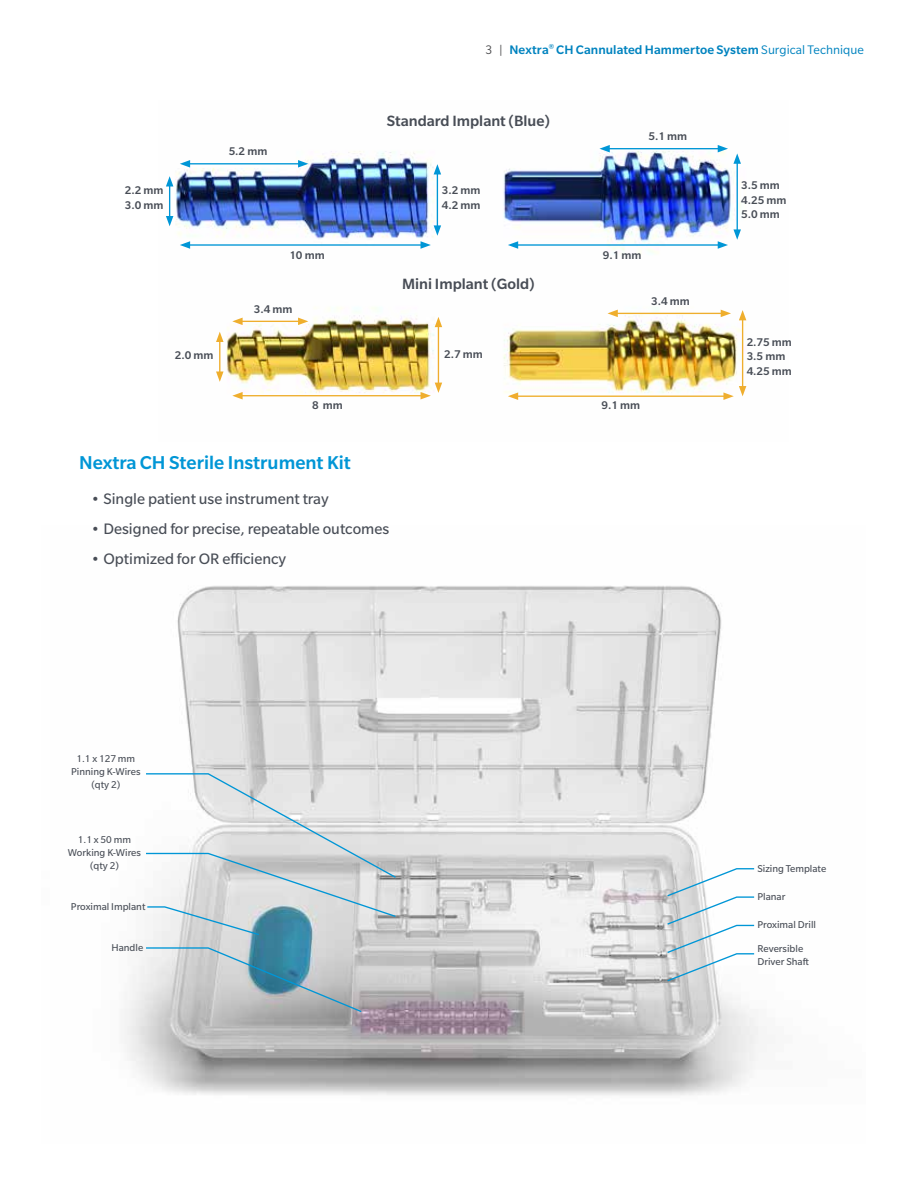
<style>
.page{position:relative;width:918px;height:1188px;background:#fff}
.page>*{position:absolute;margin:0;border:0;box-sizing:border-box;transform-origin:0 0}
.t1{font:500 20.25px "Slate Pro";color:#0096d6}
.t2{font:16.5px "Slate Pro";color:#484d56}
.t3{font:500 16.2px "Slate Pro";color:#484d56}
.t4{font:500 13.5px "Slate Pro";letter-spacing:.005em;color:#0083bf}
.t5{font:500 12.15px/14.5px "Slate Pro";color:#484d56}
.t6{font:10.8px/12.9px "Slate Pro";color:#484d56;text-align:center}
.s1{font-weight:400;color:#4d4d4f}
.s2{font-weight:400}
</style>
<div class="page">
<img style="left:124px;top:585px;width:635px;height:511px">
<img style="left:170px;top:145px;width:577px;height:255px">
<hr style="left:188px;top:163px;width:112px;height:1px;background:#0096d6">
<svg style="left:180px;top:160px;width:10px;height:8px"></svg>
<svg style="left:298px;top:160px;width:10px;height:8px"></svg>
<hr style="left:188px;top:244px;width:235px;height:2px;background:#0096d6">
<svg style="left:180px;top:241px;width:10px;height:8px"></svg>
<hr style="left:169px;top:184px;width:1px;height:34px;background:#0096d6">
<svg style="left:166px;top:216px;width:7px;height:10px"></svg>
<svg style="left:166px;top:176px;width:7px;height:11px"></svg>
<hr style="left:437px;top:172px;width:1px;height:56px;background:#0096d6">
<svg style="left:421px;top:225px;width:20px;height:24px"></svg>
<svg style="left:434px;top:164px;width:7px;height:10px"></svg>
<hr style="left:516px;top:244px;width:204px;height:2px;background:#0096d6">
<svg style="left:508px;top:241px;width:10px;height:8px"></svg>
<hr style="left:607px;top:148px;width:113px;height:1px;background:#0096d6">
<svg style="left:599px;top:145px;width:11px;height:7px"></svg>
<hr style="left:737px;top:161px;width:1px;height:71px;background:#0096d6">
<svg style="left:718px;top:229px;width:23px;height:20px"></svg>
<svg style="left:718px;top:145px;width:23px;height:19px"></svg>
<hr style="left:219px;top:340px;width:1px;height:34px;background:#efae2d">
<svg style="left:216px;top:372px;width:8px;height:10px"></svg>
<svg style="left:216px;top:332px;width:8px;height:10px"></svg>
<hr style="left:240px;top:395px;width:183px;height:1px;background:#efae2d">
<svg style="left:232px;top:392px;width:11px;height:7px"></svg>
<hr style="left:240px;top:321px;width:60px;height:1px;background:#efae2d">
<svg style="left:232px;top:318px;width:11px;height:7px"></svg>
<svg style="left:298px;top:318px;width:10px;height:7px"></svg>
<hr style="left:438px;top:325px;width:1px;height:60px;background:#efae2d">
<svg style="left:421px;top:383px;width:21px;height:16px"></svg>
<svg style="left:435px;top:317px;width:7px;height:10px"></svg>
<hr style="left:615px;top:313px;width:108px;height:1px;background:#efae2d">
<svg style="left:608px;top:310px;width:10px;height:7px"></svg>
<svg style="left:721px;top:310px;width:10px;height:7px"></svg>
<hr style="left:516px;top:396px;width:210px;height:1px;background:#efae2d">
<svg style="left:508px;top:392px;width:10px;height:8px"></svg>
<hr style="left:742px;top:318px;width:1px;height:70px;background:#efae2d">
<svg style="left:723px;top:386px;width:23px;height:14px"></svg>
<svg style="left:739px;top:310px;width:7px;height:10px"></svg>
<svg style="left:145px;top:947px;width:218px;height:66px;background:#acbcc2"></svg>
<svg style="left:666px;top:867px;width:89px;height:116px"></svg>
<svg style="left:145px;top:772px;width:252px;height:164px"></svg>
<p class="t4" style="left:485px;top:42px;width:380px"><span class="s1">3 |</span> Nextra<sup>®</sup> CH Cannulated Hammertoe System <span class="s2">Surgical Technique</span></p>
<p class="t5" style="left:229px;top:144px;width:40px">5.2 mm</p>
<h3 class="t3" style="left:387px;top:112px;width:165px">Standard Implant (Blue)</h3>
<p class="t5" style="left:125px;top:183px;width:40px">2.2 mm<br>3.0 mm</p>
<p class="t5" style="left:442px;top:183px;width:40px">3.2 mm<br>4.2 mm</p>
<p class="t5" style="left:175px;top:348px;width:40px">2.0 mm</p>
<p class="t5" style="left:289px;top:248px;width:37px">10 mm</p>
<p class="t5" style="left:254px;top:302px;width:40px">3.4 mm</p>
<p class="t5" style="left:312px;top:398px;width:32px">8 mm</p>
<h3 class="t3" style="left:402px;top:275px;width:134px">Mini Implant (Gold)</h3>
<p class="t5" style="left:444px;top:347px;width:40px">2.7 mm</p>
<h1 class="t1" style="left:79px;top:451px;width:273px">Nextra CH Sterile Instrument Kit</h1>
<h2 class="t2" style="left:91px;top:490px;width:239px">• Single patient use instrument tray</h2>
<h2 class="t2" style="left:91px;top:520px;width:299px">• Designed for precise, repeatable outcomes</h2>
<h2 class="t2" style="left:91px;top:550px;width:196px">• Optimized for OR efficiency</h2>
<p class="t5" style="left:649px;top:129px;width:40px">5.1 mm</p>
<p class="t5" style="left:603px;top:248px;width:40px">9.1 mm</p>
<p class="t5" style="left:651px;top:294px;width:40px">3.4 mm</p>
<p class="t5" style="left:601px;top:398px;width:40px">9.1 mm</p>
<p class="t5" style="left:741px;top:178px;width:47px">3.5 mm<br>4.25 mm<br>5.0 mm</p>
<p class="t5" style="left:747px;top:334px;width:47px">2.75 mm<br>3.5 mm<br>4.25 mm</p>
<p class="t6" style="left:71px;top:752px;width:71px">1.1 x 127 mm<br>Pinning K-Wires (qty 2)</p>
<p class="t6" style="left:68px;top:833px;width:75px">1.1 x 50 mm<br>Working K-Wires (qty 2)</p>
<p class="t6" style="left:71px;top:900px;width:76px">Proximal Implant</p>
<p class="t6" style="left:112px;top:941px;width:33px">Handle</p>
<p class="t6" style="left:757px;top:862px;width:70px">Sizing Template</p>
<p class="t6" style="left:757px;top:890px;width:30px">Planar</p>
<p class="t6" style="left:757px;top:913px;width:60px;line-height:23.4px;text-align:left">Proximal Drill<br>Reversible</p>
<p class="t6" style="left:757px;top:955px;width:53px">Driver Shaft</p>
</div>
